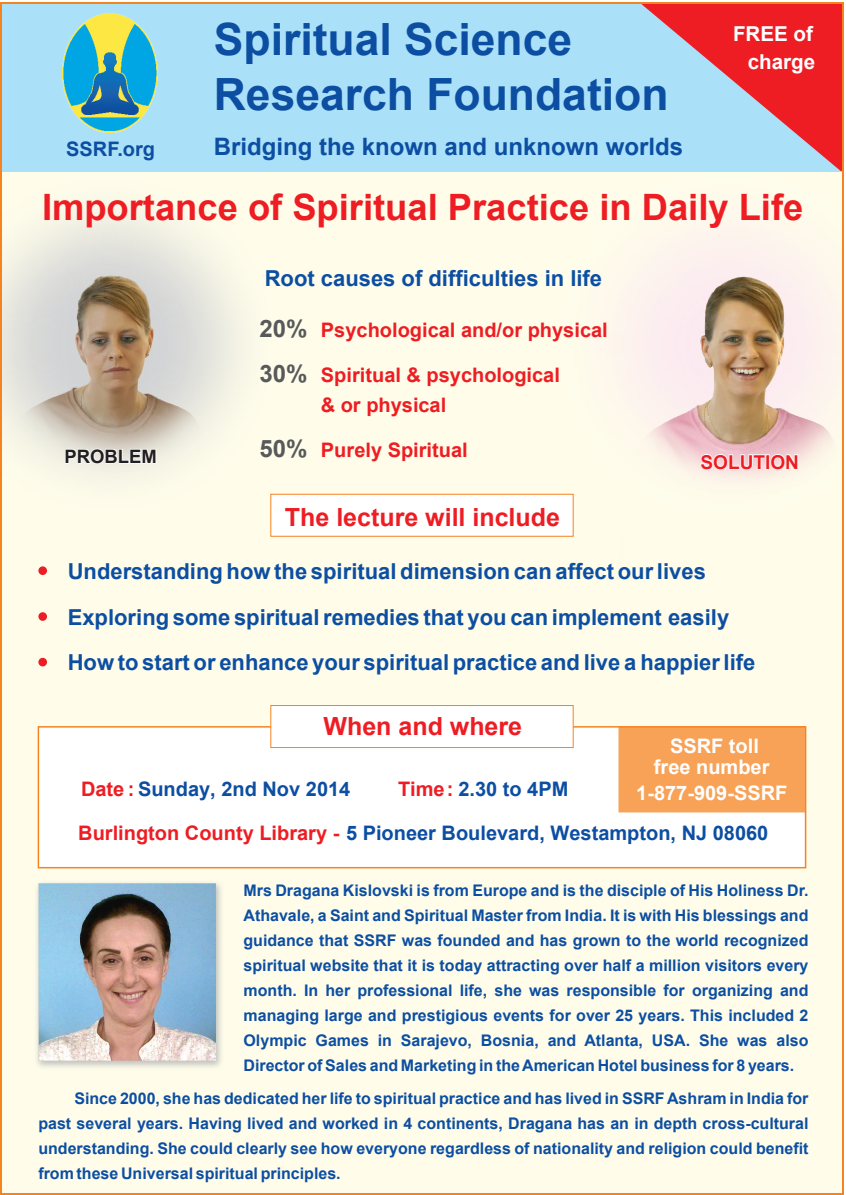
<style>
.page{position:relative;width:846px;height:1195px;background:#fff}
.page>*{position:absolute;margin:0;border:0;box-sizing:border-box;transform-origin:0 0}
.t1{font:700 44.5px/54.6px "Arial";color:#0c4ea2}
.t2{font:700 36.3px "Arial";color:#ee1d23}
.t3{font:700 25px "Arial";color:#ee1d23}
.t4{font:700 24px "Arial";color:#0c4ea2}
.t5{font:700 22px/45.5px "Arial";color:#0c4ea2}
.t6{font:700 20.6px/28.6px "Arial";color:#fff;text-align:right}
.t7{font:700 20px/43.5px "Arial";color:#0c4ea2}
.t8{font:700 20px/30.1px "Arial";color:#ee1d23}
.t9{font:700 20px/21px "Arial";color:#fff;text-align:center}
.t10{font:700 19.1px "Arial";color:#ee1d23}
.t11{font:700 18.5px "Arial";color:#231f20}
.t12{font:700 16px/25px "Arial";color:#0c4ea2;text-align:justify}
.s1{font-size:24px;color:#58595b}
.s2{color:#ee1d23}
</style>
<div class="page">
<div style="left:1px;top:3px;width:842px;height:1191px;background:#fffdea"></div>
<img style="left:18px;top:272px;width:184px;height:200px">
<img style="left:546px;top:171px;width:295px;height:323px">
<img style="left:618px;top:276px;width:221px;height:218px">
<svg style="left:699px;top:453px;width:100px;height:18px"></svg>
<svg style="left:64px;top:440px;width:93px;height:25px"></svg>
<div style="left:1px;top:3px;width:842px;height:168px;background:#abe0f9"></div>
<svg style="left:642px;top:5px;width:199px;height:166px"></svg>
<img style="left:62px;top:14px;width:96px;height:118px">
<img style="left:36px;top:882px;width:185px;height:185px">
<div style="left:38px;top:566px;width:9px;height:9px;background:#ee1d23;border-radius:50%"></div>
<div style="left:38px;top:658px;width:9px;height:8px;background:#ee1d23;border-radius:50%"></div>
<div style="left:38px;top:612px;width:9px;height:9px;background:#ee1d23;border-radius:50%"></div>
<div style="left:270px;top:494px;width:304px;height:43px;background:#fff;border:1px solid #f58320"></div>
<div style="left:38px;top:726px;width:768px;height:142px;background:#fff;border:2px solid #f58320"></div>
<div style="left:270px;top:705px;width:304px;height:43px;background:#fff;border:1px solid #f58320"></div>
<div style="left:618px;top:726px;width:187px;height:86px;background:#f7a257;border:1px solid #f58320"></div>
<p class="t7" style="left:66px;top:128px;width:90px">SSRF.org</p>
<h1 class="t1" style="left:214px;top:14px;width:456px">Spiritual Science<br>Research Foundation</h1>
<h3 class="t4" style="left:214px;top:131px;width:471px">Bridging the known and unknown worlds</h3>
<p class="t6" style="left:733px;top:20px;width:84px">FREE of charge</p>
<h2 class="t2" style="left:42px;top:183px;width:763px">Importance of Spiritual Practice in Daily Life</h2>
<h3 class="t5" style="left:265px;top:256px;width:339px">Root causes of difficulties in life</h3>
<p class="t8" style="left:260px;top:315px;width:350px"><span class="s1">20%</span> Psychological and/or physical</p>
<p class="t8" style="left:321px;top:361px;width:241px;text-indent:-61px"><span class="s1">30%</span> Spiritual &amp; psychological &amp; or physical</p>
<p class="t8" style="left:260px;top:435px;width:210px"><span class="s1">50%</span> Purely Spiritual</p>
<p class="t11" style="left:65px;top:444px;width:94px">PROBLEM</p>
<p class="t10" style="left:700px;top:449px;width:100px">SOLUTION</p>
<h3 class="t3" style="left:285px;top:500px;width:277px">The lecture will include</h3>
<h3 class="t5" style="left:68px;top:549px;width:689px">Understanding how the spiritual dimension can affect our lives<br>Exploring some spiritual remedies that you can implement easily<br>How to start or enhance your spiritual practice and live a happier life</h3>
<h3 class="t3" style="left:323px;top:710px;width:200px">When and where</h3>
<p class="t9" style="left:654px;top:735px;width:117px">SSRF toll free number</p>
<p class="t9" style="left:636px;top:783px;width:153px">1-877-909-SSRF</p>
<p class="t7" style="left:81px;top:768px;width:271px"><span class="s2">Date :</span> Sunday, 2nd Nov 2014</p>
<p class="t7" style="left:78px;top:768px;width:692px;text-indent:320px"><span class="s2">Time :</span> 2.30 to 4PM<br><span class="s2">Burlington County Library -</span> 5 Pioneer Boulevard, Westampton, NJ 08060</p>
<p class="t12" style="left:243px;top:878px;width:566px">Mrs Dragana Kislovski is from Europe and is the disciple of His Holiness Dr.<br>Athavale, a Saint and Spiritual Master from India. It is with His blessings and guidance that SSRF was founded and has grown to the world recognized spiritual website that it is today attracting over half a million visitors every month. In her professional life, she was responsible for organizing and managing large and prestigious events for over 25 years. This included 2<br>Olympic Games in Sarajevo, Bosnia, and Atlanta, USA. She was also Director of Sales and Marketing in the American Hotel business for 8 years.</p>
<p class="t12" style="left:38px;top:1086px;width:772px;text-indent:36px">Since 2000, she has dedicated her life to spiritual practice and has lived in SSRF Ashram in India for past several years. Having lived and worked in 4 continents, Dragana has an in depth cross-cultural understanding. She could clearly see how everyone regardless of nationality and religion could benefit from these Universal spiritual principles.</p>
</div>
